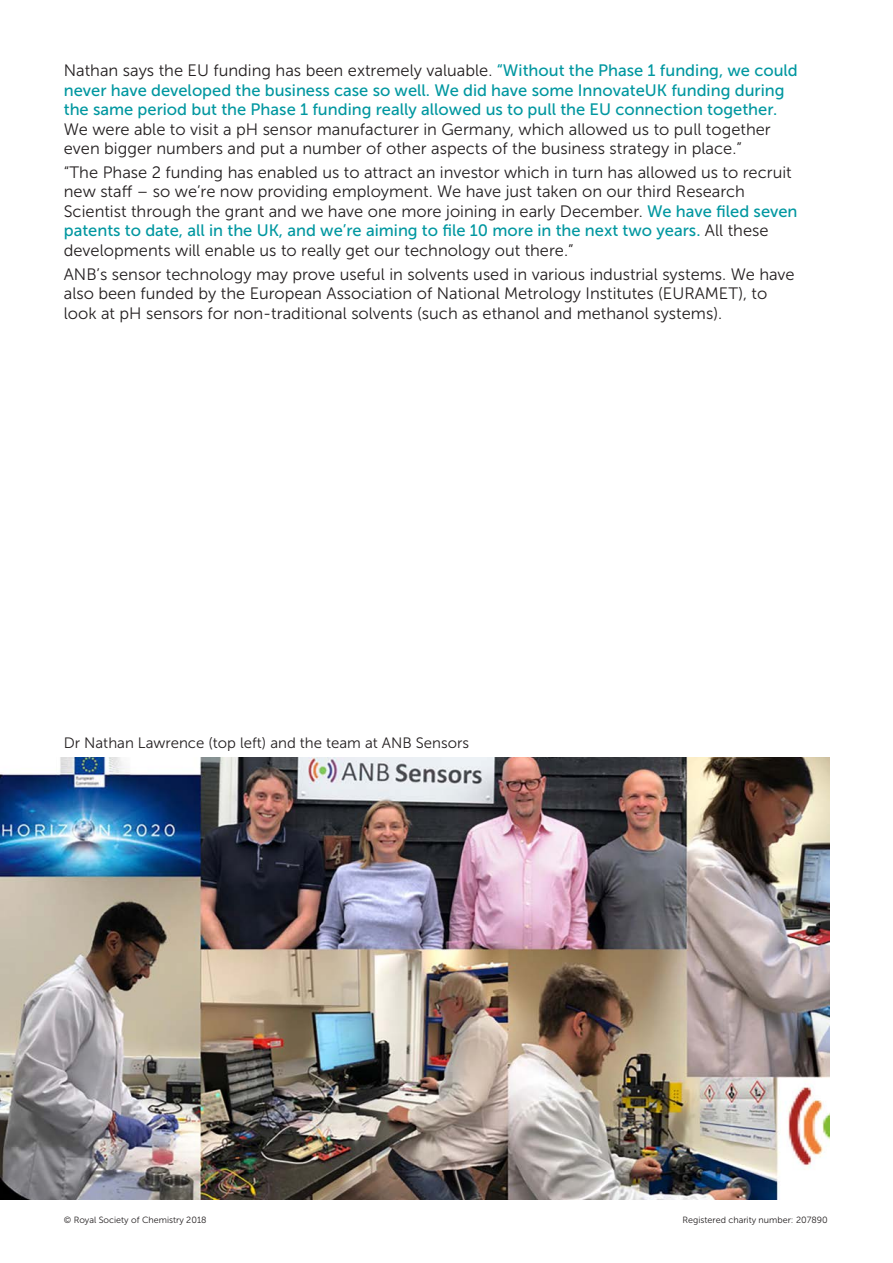
<style>
.page{position:relative;width:893px;height:1263px;background:#fff}
.page>*{position:absolute;margin:0;border:0;box-sizing:border-box;transform-origin:0 0}
.Body_text{font:16.5px/19.5px "Museo Sans 300";color:#231f20}
.t1{font:15px "Museo Sans 300";color:#231f20}
.Credit{font:9px "Museo Sans 300";color:#231f20}
.s1{font-family:"Museo Sans 500";color:#0097a0}
</style>
<div class="page">
<img style="left:0;top:757px;width:829px;height:442px">
<p class="Body_text" style="left:64px;top:61px;width:735px">Nathan says the EU funding has been extremely valuable. <span class="s1">“Without the Phase 1 funding, we could never have developed the business case so well. We did have some InnovateUK funding during the same period but the Phase 1 funding really allowed us to pull the EU connection together.<br></span>We were able to visit a pH sensor manufacturer in Germany, which allowed us to pull together even bigger numbers and put a number of other aspects of the business strategy in place.”</p>
<p class="Body_text" style="left:64px;top:163px;width:735px">“The Phase 2 funding has enabled us to attract an investor which in turn has allowed us to recruit new staff – so we’re now providing employment. We have just taken on our third Research Scientist through the grant and we have one more joining in early December. <span class="s1">We have filed seven patents to date, all in the UK, and we’re aiming to file 10 more in the next two years.</span> All these developments will enable us to really get our technology out there.”</p>
<p class="Body_text" style="left:64px;top:264px;width:732px">ANB’s sensor technology may prove useful in solvents used in various industrial systems. We have also been funded by the European Association of National Metrology Institutes (EURAMET), to look at pH sensors for non-traditional solvents (such as ethanol and methanol systems).</p>
<p class="t1" style="left:64px;top:735px;width:407px">Dr Nathan Lawrence (top left) and the team at ANB Sensors</p>
<p class="Credit" style="left:64px;top:1215px;width:144px">© Royal Society of Chemistry 2018</p>
<p class="Credit" style="left:683px;top:1215px;width:147px">Registered charity number: 207890</p>
</div>
